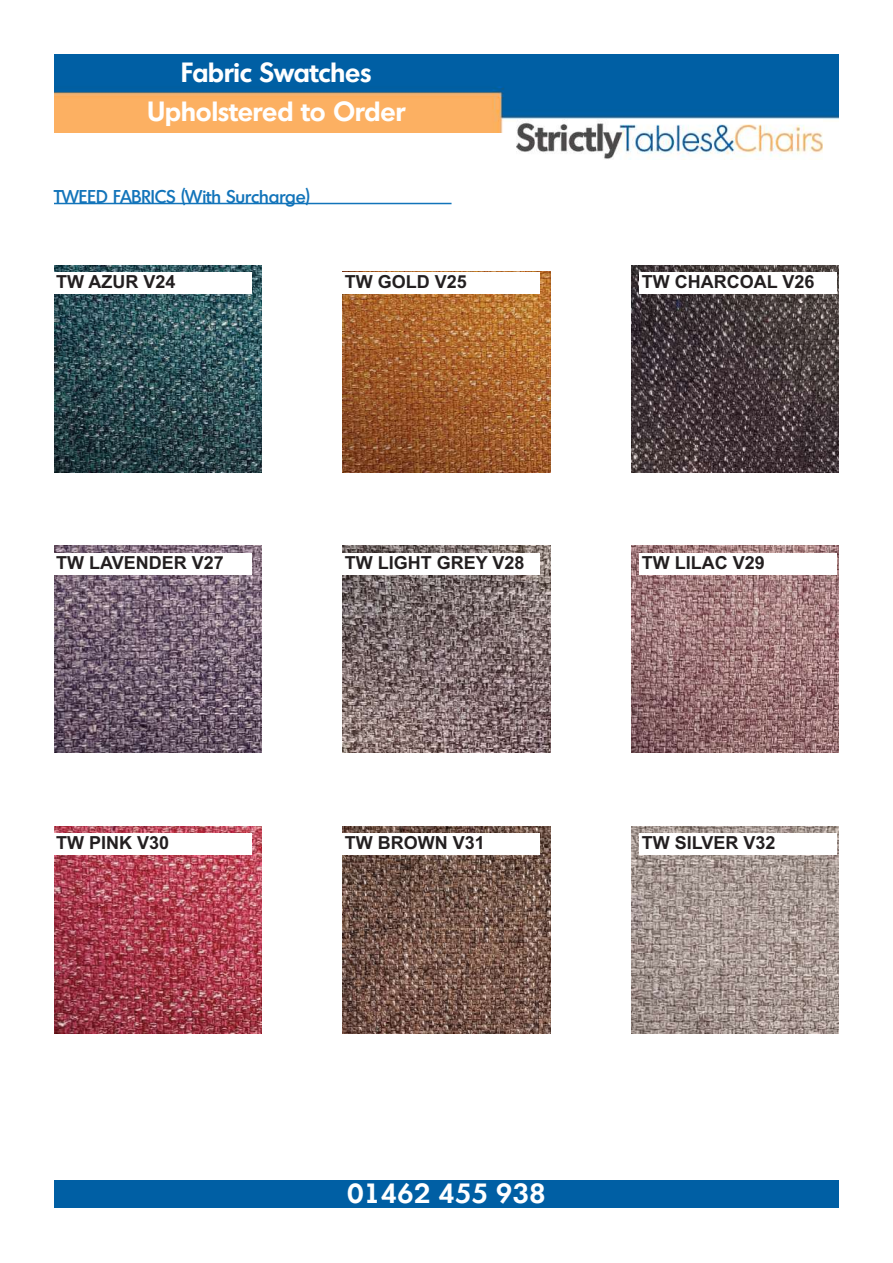
<style>
.page{position:relative;width:893px;height:1263px;background:#fff}
.page>*{position:absolute;margin:0;border:0;box-sizing:border-box;transform-origin:0 0}
.t1{font:600 27px "Montreal";color:#fff}
.t2{font:700 18px "Arial";color:#231f20}
.t3{font:500 18px "Montreal";color:#1274ba}
</style>
<div class="page">
<img style="left:54px;top:54px;width:785px;height:78px">
<img style="left:516px;top:119px;width:307px;height:41px">
<div style="left:54px;top:1180px;width:785px;height:28px;background:#005fa4"></div>
<img style="left:54px;top:546px;width:208px;height:207px">
<div style="left:54px;top:553px;width:197px;height:21px;background:#fff"></div>
<img style="left:343px;top:546px;width:207px;height:207px">
<div style="left:343px;top:553px;width:197px;height:21px;background:#fff"></div>
<img style="left:631px;top:546px;width:208px;height:207px">
<div style="left:639px;top:553px;width:198px;height:21px;background:#fff"></div>
<img style="left:54px;top:826px;width:208px;height:207px">
<div style="left:54px;top:833px;width:197px;height:22px;background:#fff"></div>
<img style="left:343px;top:826px;width:207px;height:207px">
<div style="left:343px;top:833px;width:197px;height:22px;background:#fff"></div>
<img style="left:631px;top:826px;width:208px;height:207px">
<div style="left:639px;top:833px;width:198px;height:22px;background:#fff"></div>
<hr style="left:54px;top:203px;width:398px;height:1px;background:#1274ba">
<img style="left:54px;top:265px;width:208px;height:207px">
<div style="left:54px;top:272px;width:197px;height:22px;background:#fff"></div>
<img style="left:343px;top:271px;width:207px;height:201px">
<div style="left:343px;top:272px;width:197px;height:22px;background:#fff"></div>
<img style="left:631px;top:265px;width:208px;height:207px">
<div style="left:639px;top:272px;width:198px;height:22px;background:#fff"></div>
<h1 class="t1" style="left:181px;top:54px;width:192px">Fabric Swatches</h1>
<h1 class="t1" style="left:148px;top:94px;width:259px">Upholstered to Order</h1>
<p class="t3" style="left:54px;top:184px;width:257px">TWEED FABRICS (With Surcharge)</p>
<p class="t2" style="left:56px;top:271px;width:121px">TW AZUR V24</p>
<p class="t2" style="left:345px;top:271px;width:124px">TW GOLD V25</p>
<p class="t2" style="left:642px;top:271px;width:174px">TW CHARCOAL V26</p>
<p class="t2" style="left:56px;top:552px;width:169px">TW LAVENDER V27</p>
<p class="t2" style="left:345px;top:552px;width:181px">TW LIGHT GREY V28</p>
<p class="t2" style="left:642px;top:552px;width:125px">TW LILAC V29</p>
<p class="t2" style="left:56px;top:832px;width:115px">TW PINK V30</p>
<p class="t2" style="left:345px;top:832px;width:141px">TW BROWN V31</p>
<p class="t2" style="left:642px;top:832px;width:135px">TW SILVER V32</p>
<h1 class="t1" style="left:347px;top:1175px;width:200px">01462 455 938</h1>
</div>
